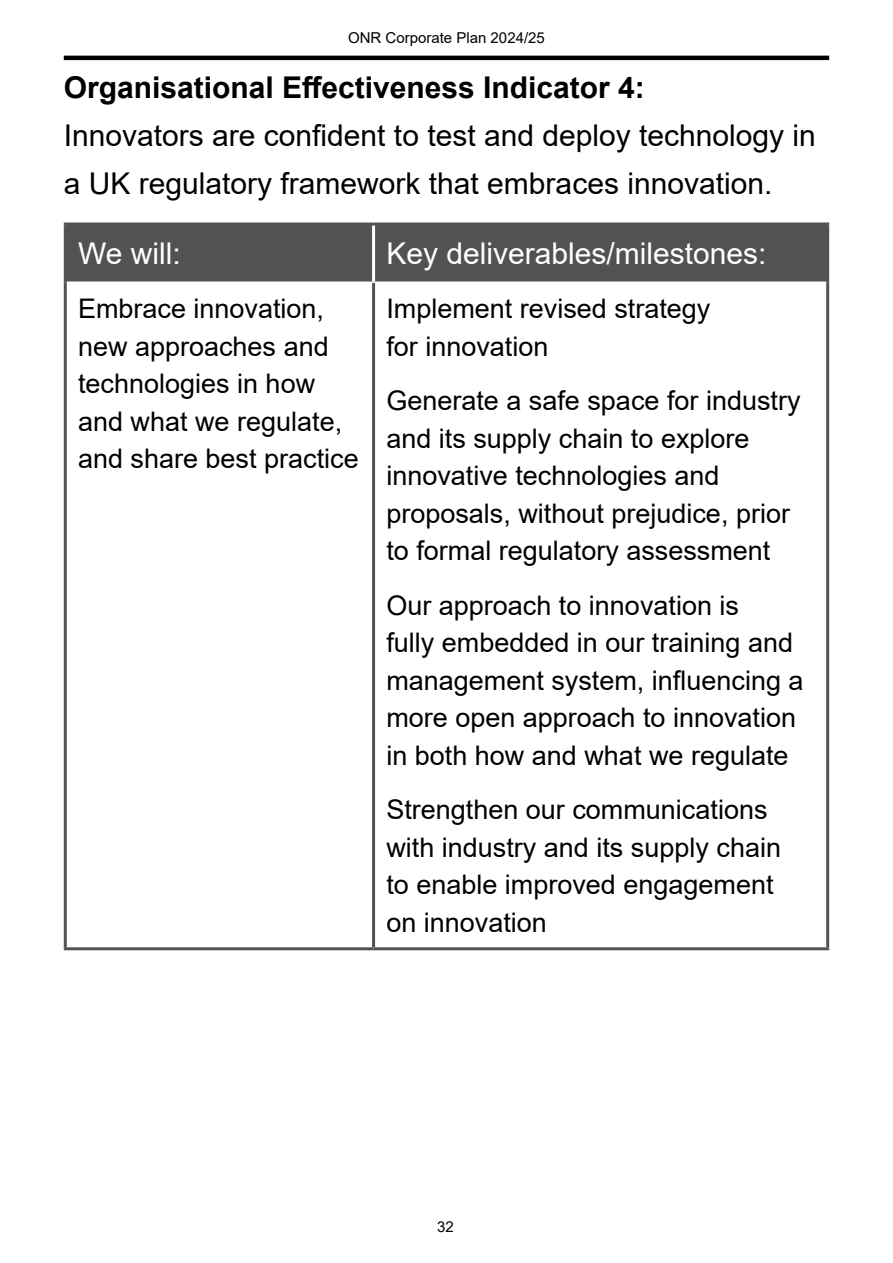
<style>
.page{position:relative;width:893px;height:1263px;background:#fff}
.page>*{position:absolute;margin:0;border:0;box-sizing:border-box;transform-origin:0 0}
.Table_main_heading{font:30px/48px "Arial";color:#000}
.Table_headings_LP{font:30px "Arial";color:#fff}
.Table_text{font:27px/37.5px "Arial";color:#000}
.t1{font:15px "Arial";color:#000}
.s1{font-weight:700}
</style>
<div class="page">
<hr style="left:64px;top:56px;width:765px;height:4px;background:#000">
<div style="left:67px;top:225px;width:759px;height:56px;background:#525251"></div>
<hr style="left:64px;top:222px;width:310px;height:3px;background:#525251">
<hr style="left:64px;top:225px;width:3px;height:57px;background:#525251">
<hr style="left:374px;top:222px;width:455px;height:3px;background:#525251">
<hr style="left:372px;top:225px;width:3px;height:56px;background:#fff">
<hr style="left:372px;top:283px;width:3px;height:664px;background:#525251">
<hr style="left:64px;top:282px;width:3px;height:665px;background:#525251">
<hr style="left:826px;top:282px;width:3px;height:665px;background:#525251">
<hr style="left:64px;top:947px;width:310px;height:3px;background:#525251">
<hr style="left:374px;top:947px;width:455px;height:3px;background:#525251">
<hr style="left:826px;top:225px;width:3px;height:57px;background:#525251">
<p class="t1" style="left:348px;top:28px;width:198px">ONR Corporate Plan 2024/25</p>
<h2 class="Table_main_heading" style="left:64px;top:64px;width:754px"><span class="s1">Organisational Effectiveness Indicator 4:<br></span>Innovators are confident to test and deploy technology in a UK regulatory framework that embraces innovation.</h2>
<p class="Table_headings_LP" style="left:78px;top:233px;width:104px">We will:</p>
<p class="Table_headings_LP" style="left:386px;top:233px;width:382px">Key deliverables/milestones:</p>
<p class="Table_text" style="left:78px;top:290px;width:282px">Embrace innovation, new approaches and technologies in how and what we regulate, and share best practice</p>
<p class="Table_text" style="left:386px;top:290px;width:326px">Implement revised strategy for innovation</p>
<p class="Table_text" style="left:386px;top:382px;width:416px">Generate a safe space for industry and its supply chain to explore innovative technologies and proposals, without prejudice, prior to formal regulatory assessment</p>
<p class="Table_text" style="left:386px;top:586px;width:419px">Our approach to innovation is<br>fully embedded in our training and management system, influencing a more open approach to innovation in both how and what we regulate</p>
<p class="Table_text" style="left:386px;top:791px;width:396px">Strengthen our communications with industry and its supply chain to enable improved engagement on innovation</p>
<p class="t1" style="left:437px;top:1217px;width:18px">32</p>
</div>
